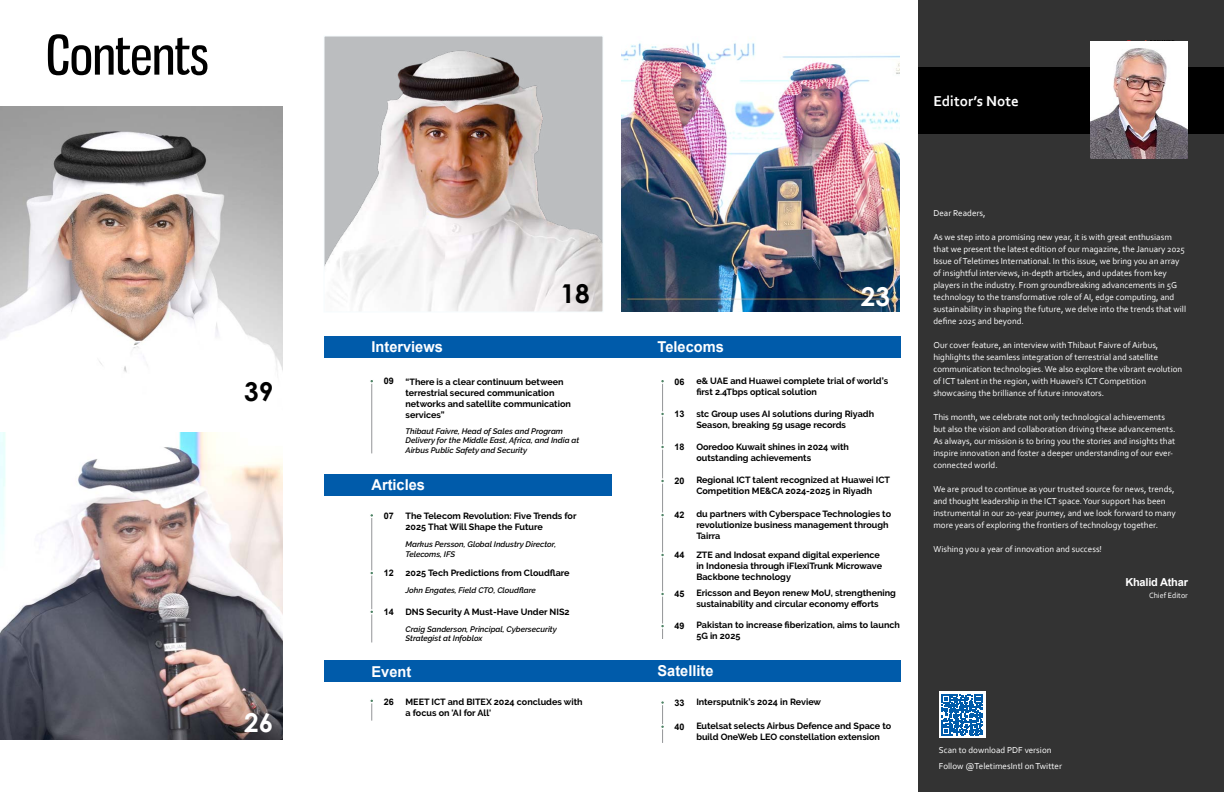
<style>
.page{position:relative;width:1224px;height:792px;background:#fff}
.page>*{position:absolute;margin:0;border:0;box-sizing:border-box;transform-origin:0 0}
.t1{font:700 26px "Century Gothic";color:#fff}
.t2{font:700 26px "Century Gothic";color:#000}
.t3{font:700 15px "Arial";color:#fff}
.t4{font:700 15px "Corbel";color:#fff}
.t5{font:700 11px "Arial";letter-spacing:-.02em;color:#fff}
.t6{font:9px/12px "Corbel";color:#fff}
.t7{font:700 9px/10.8px "Raleway";color:#000}
.t8{font:700 9px "Arial";color:#000}
.t9{font:italic 600 8px/9.6px "Raleway";color:#000}
.t10{font:8px "Corbel";color:#fff}
</style>
<div class="page">
<div style="left:918px;top:0;width:306px;height:792px;background:#333"></div>
<img style="left:326px;top:38px;width:276px;height:272px">
<div style="left:324px;top:36px;width:280px;height:276px;border:1px solid #f7fcfe"></div>
<img style="left:0;top:432px;width:282px;height:308px">
<svg style="left:48px;top:34px;width:159px;height:41px"></svg>
<img style="left:0;top:107px;width:282px;height:266px">
<div style="left:324px;top:336px;width:288px;height:22px;background:#005baa"></div>
<div style="left:324px;top:475px;width:288px;height:21px;background:#005baa"></div>
<div style="left:324px;top:661px;width:288px;height:21px;background:#005baa"></div>
<hr style="left:371px;top:381px;width:1px;height:72px;background:#939598">
<hr style="left:371px;top:515px;width:1px;height:127px;background:#939598">
<svg style="left:370px;top:570px;width:3px;height:6px"></svg>
<svg style="left:370px;top:609px;width:3px;height:6px"></svg>
<svg style="left:370px;top:699px;width:3px;height:22px"></svg>
<svg style="left:1127px;top:40px;width:47px;height:1px"></svg>
<div style="left:919px;top:67px;width:305px;height:66px;background:#000"></div>
<img style="left:1091px;top:41px;width:97px;height:118px">
<svg style="left:939px;top:692px;width:47px;height:46px"></svg>
<svg style="left:942px;top:694px;width:41px;height:41px;background:#3f83bf"></svg>
<div style="left:612px;top:336px;width:289px;height:22px;background:#005baa"></div>
<div style="left:612px;top:661px;width:289px;height:21px;background:#005baa"></div>
<hr style="left:662px;top:383px;width:1px;height:256px;background:#939598">
<hr style="left:662px;top:702px;width:1px;height:41px;background:#939598">
<img style="left:621px;top:42px;width:279px;height:270px">
<h1 class="t2" style="left:244px;top:371px;width:31px">39</h1>
<h1 class="t1" style="left:244px;top:703px;width:31px">26</h1>
<h2 class="t4" style="left:933px;top:91px;width:87px">Editor’s Note</h2>
<h2 class="t3" style="left:372px;top:336px;width:73px">Interviews</h2>
<h1 class="t2" style="left:561px;top:273px;width:31px">18</h1>
<p class="t8" style="left:384px;top:375px;width:12px">09</p>
<p class="t7" style="left:406px;top:377px;width:167px">“There is a clear continuum between terrestrial secured communication networks and satellite communication services”</p>
<p class="t9" style="left:406px;top:426px;width:175px">Thibaut Faivre, Head of Sales and Program<br>Delivery for the Middle East, Africa, and India at<br>Airbus Public Safety and Security</p>
<h2 class="t3" style="left:372px;top:475px;width:55px">Articles</h2>
<p class="t8" style="left:384px;top:509px;width:12px">07</p>
<p class="t8" style="left:384px;top:566px;width:12px">12</p>
<p class="t8" style="left:384px;top:605px;width:12px">14</p>
<p class="t7" style="left:406px;top:511px;width:172px">The Telecom Revolution: Five Trends for<br>2025 That Will Shape the Future</p>
<p class="t7" style="left:406px;top:568px;width:166px">2025 Tech Predictions from Cloudflare</p>
<p class="t7" style="left:406px;top:607px;width:166px">DNS Security A Must-Have Under NIS2</p>
<p class="t9" style="left:406px;top:539px;width:152px">Markus Persson, Global Industry Director,<br>Telecoms, IFS</p>
<p class="t9" style="left:406px;top:585px;width:132px">John Engates, Field CTO, Cloudflare</p>
<p class="t9" style="left:406px;top:624px;width:153px">Craig Sanderson, Principal, Cybersecurity<br>Strategist at Infoblox</p>
<h2 class="t3" style="left:658px;top:336px;width:68px">Telecoms</h2>
<h1 class="t1" style="left:849px;top:273px;width:31px">26</h1>
<h1 class="t1" style="left:861px;top:277px;width:31px">23</h1>
<p class="t8" style="left:675px;top:376px;width:12px">06</p>
<p class="t7" style="left:696px;top:376px;width:193px">e&amp; UAE and Huawei complete trial of world’s first 2.4Tbps optical solution</p>
<p class="t8" style="left:675px;top:408px;width:12px">13</p>
<p class="t7" style="left:696px;top:409px;width:179px">stc Group uses AI solutions during Riyadh<br>Season, breaking 5g usage records</p>
<p class="t8" style="left:675px;top:441px;width:12px">18</p>
<p class="t7" style="left:696px;top:442px;width:154px">Ooredoo Kuwait shines in 2024 with outstanding achievements</p>
<p class="t8" style="left:675px;top:475px;width:12px">20</p>
<p class="t7" style="left:696px;top:475px;width:195px">Regional ICT talent recognized at Huawei ICT<br>Competition ME&amp;CA 2024-2025 in Riyadh</p>
<p class="t8" style="left:675px;top:508px;width:12px">42</p>
<p class="t7" style="left:696px;top:508px;width:196px">du partners with Cyberspace Technologies to revolutionize business management through<br>Tairra</p>
<p class="t8" style="left:675px;top:549px;width:12px">44</p>
<p class="t7" style="left:696px;top:550px;width:187px">ZTE and Indosat expand digital experience in Indonesia through iFlexiTrunk Microwave<br>Backbone technology</p>
<p class="t8" style="left:675px;top:588px;width:12px">45</p>
<p class="t7" style="left:696px;top:588px;width:201px">Ericsson and Beyon renew MoU, strengthening sustainability and circular economy efforts</p>
<p class="t8" style="left:675px;top:619px;width:12px">49</p>
<p class="t7" style="left:696px;top:619px;width:205px">Pakistan to increase fiberization, aims to launch<br>5G in 2025</p>
<p class="t6" style="left:933px;top:207px;width:54px">Dear Readers,</p>
<p class="t6" style="left:933px;top:231px;width:254px">As we step into a promising new year, it is with great enthusiasm that we present the latest edition of our magazine, the January 2025<br>Issue of Teletimes International. In this issue, we bring you an array of insightful interviews, in-depth articles, and updates from key players in the industry. From groundbreaking advancements in 5G technology to the transformative role of AI, edge computing, and sustainability in shaping the future, we delve into the trends that will define 2025 and beyond.</p>
<p class="t6" style="left:933px;top:339px;width:250px">Our cover feature, an interview with Thibaut Faivre of Airbus, highlights the seamless integration of terrestrial and satellite communication technologies. We also explore the vibrant evolution of ICT talent in the region, with Huawei's ICT Competition showcasing the brilliance of future innovators.</p>
<p class="t6" style="left:933px;top:411px;width:243px">This month, we celebrate not only technological achievements but also the vision and collaboration driving these advancements.<br>As always, our mission is to bring you the stories and insights that inspire innovation and foster a deeper understanding of our ever&shy;connected world.</p>
<p class="t6" style="left:933px;top:483px;width:244px">We are proud to continue as your trusted source for news, trends, and thought leadership in the ICT space. Your support has been instrumental in our 20-year journey, and we look forward to many more years of exploring the frontiers of technology together.</p>
<p class="t6" style="left:933px;top:543px;width:170px">Wishing you a year of innovation and success!</p>
<p class="t5" style="left:1125px;top:574px;width:64px">Khalid Athar</p>
<p class="t10" style="left:1149px;top:591px;width:40px">Chief Editor</p>
<h2 class="t3" style="left:372px;top:661px;width:41px">Event</h2>
<h2 class="t3" style="left:658px;top:661px;width:57px">Satellite</h2>
<p class="t8" style="left:384px;top:695px;width:12px">26</p>
<p class="t7" style="left:406px;top:697px;width:179px">MEET ICT and BITEX 2024 concludes with a focus on 'AI for All'</p>
<p class="t8" style="left:675px;top:697px;width:12px">33</p>
<p class="t7" style="left:696px;top:696px;width:126px">Intersputnik’s 2024 in Review</p>
<p class="t8" style="left:675px;top:721px;width:12px">40</p>
<p class="t7" style="left:696px;top:721px;width:196px">Eutelsat selects Airbus Defence and Space to build OneWeb LEO constellation extension</p>
<p class="t6" style="left:939px;top:741px;width:125px;line-height:16.5px">Scan to download PDF version<br>Follow @TeletimesIntl on Twitter</p>
</div>
